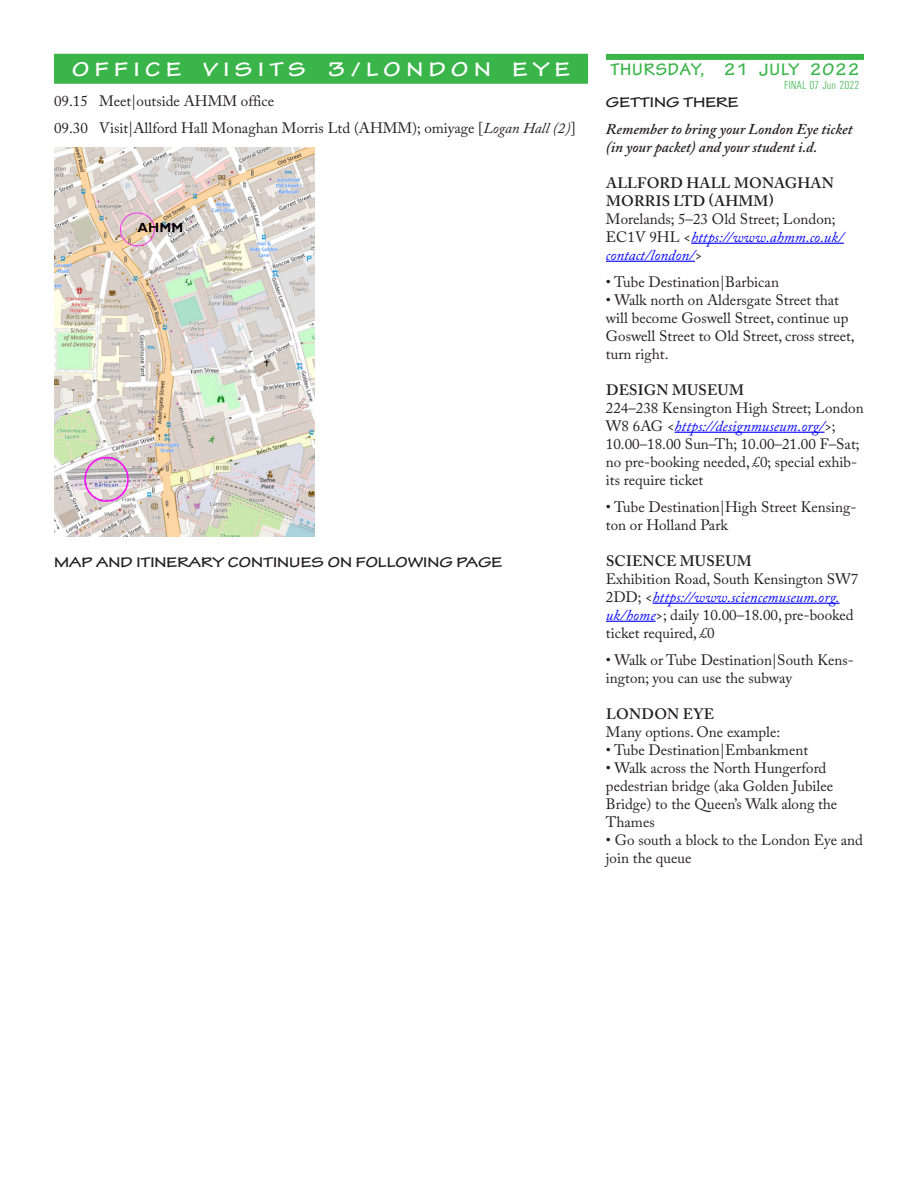
<style>
.page{position:relative;width:918px;height:1188px;background:#fff}
.page>*{position:absolute;margin:0;border:0;box-sizing:border-box;transform-origin:0 0}
.t1{font:700 expanded 21px "Tekton Pro";letter-spacing:.265em;color:#fff}
.date{font:700 18px "Tekton Pro";letter-spacing:.045em;color:#3ab54a}
.addr{font:15px/18px "Adobe Caslon Pro";color:#231f20}
.schedule{font:15px/18px "Adobe Caslon Pro";color:#231f20}
.text{font:15px/18px "Adobe Caslon Pro";color:#231f20}
.what_see{font:600 15px/18px "Adobe Caslon Pro";letter-spacing:.015em;color:#231f20}
.text-2{font:italic 600 15px/18px "Adobe Caslon Pro";color:#231f20}
.section{font:700 expanded 15px "Tekton Pro";color:#231f20}
.posted{font:12px "Univers Light Cond DTC";color:#3ab54a}
.s1{font-style:italic}
.s2{font-style:italic;color:#00f}
</style>
<div class="page">
<div style="left:54px;top:54px;width:534px;height:30px;background:#3ab54a"></div>
<img style="left:54px;top:148px;width:260px;height:388px">
<div style="left:606px;top:54px;width:258px;height:6px;background:#3ab54a"></div>
<hr style="left:691px;top:243px;width:153px;height:1px;background:#00f">
<hr style="left:606px;top:261px;width:89px;height:1px;background:#00f">
<hr style="left:675px;top:432px;width:149px;height:1px;background:#00f">
<hr style="left:653px;top:603px;width:187px;height:1px;background:#00f">
<hr style="left:606px;top:621px;width:50px;height:1px;background:#00f">
<p class="t1" style="left:72px;top:57px;width:500px">OFFICE VISITS 3/LONDON EYE</p>
<p class="schedule" style="left:54px;top:92px;width:222px">09.15 Meet|outside AHMM office</p>
<p class="schedule" style="left:54px;top:119px;width:523px">09.30 Visit|Allford Hall Monaghan Morris Ltd (AHMM); omiyage [<span class="s1">Logan Hall (2)</span>]</p>
<p class="section" style="left:54px;top:553px;width:450px">MAP AND ITINERARY CONTINUES ON FOLLOWING PAGE</p>
<p class="date" style="left:610px;top:59px;width:251px">THURSDAY, 21 JULY 2022</p>
<p class="posted" style="left:784px;top:78px;width:77px">FINAL 07 Jun 2022</p>
<p class="section" style="left:606px;top:93px;width:134px">GETTING THERE</p>
<p class="text-2" style="left:606px;top:120px;width:248px">Remember to bring your London Eye ticket (in your packet) and your student i.d.</p>
<p class="what_see" style="left:606px;top:174px;width:230px">ALLFORD HALL MONAGHAN<br>MORRIS LTD (AHMM)</p>
<p class="addr" style="left:606px;top:210px;width:239px">Morelands; 5–23 Old Street; London;<br>EC1V 9HL &lt;<span class="s2">https://www.ahmm.co.uk/ contact/london/</span>&gt;</p>
<p class="text" style="left:606px;top:273px;width:175px">• Tube Destination|Barbican</p>
<p class="text" style="left:606px;top:291px;width:250px">• Walk north on Aldersgate Street that will become Goswell Street, continue up Goswell Street to Old Street, cross street, turn right.</p>
<p class="what_see" style="left:606px;top:381px;width:139px">DESIGN MUSEUM</p>
<p class="addr" style="left:606px;top:399px;width:259px">224–238 Kensington High Street; London W8 6AG &lt;<span class="s2">https://designmuseum.org/</span>&gt;; 10.00–18.00 Sun–Th; 10.00–21.00 F–Sat; no pre-booking needed, £0; special exhib&shy;its require ticket</p>
<p class="text" style="left:606px;top:498px;width:252px">• Tube Destination|High Street Kensing&shy;ton or Holland Park</p>
<p class="what_see" style="left:606px;top:552px;width:147px">SCIENCE MUSEUM</p>
<p class="addr" style="left:606px;top:570px;width:254px">Exhibition Road, South Kensington SW7<br>2DD; &lt;<span class="s2">https://www.sciencemuseum.org. uk/home</span>&gt;; daily 10.00–18.00, pre-booked ticket required, £0</p>
<p class="text" style="left:606px;top:651px;width:249px">• Walk or Tube Destination|South Kens&shy;ington; you can use the subway</p>
<p class="what_see" style="left:606px;top:705px;width:110px">LONDON EYE</p>
<p class="schedule" style="left:606px;top:723px;width:176px">Many options. One example:</p>
<p class="schedule" style="left:606px;top:741px;width:204px">• Tube Destination|Embankment</p>
<p class="schedule" style="left:606px;top:759px;width:233px">• Walk across the North Hungerford pedestrian bridge (aka Golden Jubilee<br>Bridge) to the Queen’s Walk along the<br>Thames</p>
<p class="schedule" style="left:606px;top:831px;width:259px">• Go south a block to the London Eye and join the queue</p>
</div>
